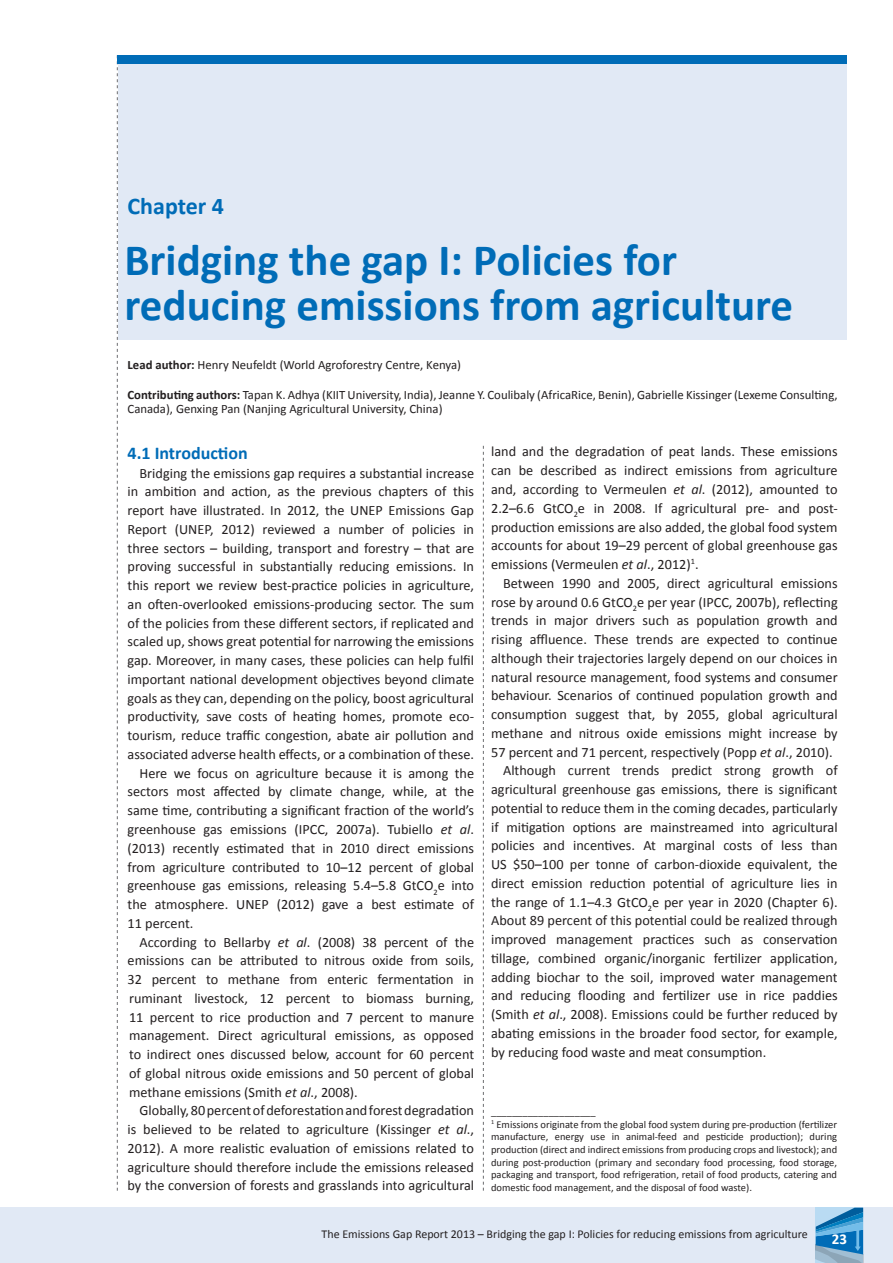
<style>
.page{position:relative;width:893px;height:1263px;background:#fff}
.page>*{position:absolute;margin:0;border:0;box-sizing:border-box;transform-origin:0 0}
.t1{font:700 45px/45px "Calibri";color:#006cb7}
.t2{font:700 24px "Calibri";color:#006cb7}
.EMG_x_x{font:700 18px "Calibri";color:#006cb7}
.t3{font:700 15px "Calibri";color:#fff}
.List_Paragraph{font:14.25px/18.8px "Calibri";color:#231f20;text-align:justify}
.t4{font:12.75px/14.7px "Calibri";color:#231f20}
.t5{font:12px "Calibri";color:#231f20}
.t6{font:10.5px/12.6px "Calibri";color:#231f20;text-align:justify}
.s1{font-weight:700}
.s2{font-style:italic}
</style>
<div class="page">
<div style="left:0;top:1208px;width:893px;height:55px;background:#e1e9f5"></div>
<svg style="left:816px;top:1208px;width:47px;height:55px;background:#5199c9"></svg>
<svg style="left:117px;top:55px;width:1px;height:1136px"></svg>
<div style="left:118px;top:59px;width:729px;height:280px;background:#e1e9f5"></div>
<div style="left:118px;top:55px;width:729px;height:9px;background:#006cb7"></div>
<svg style="left:483px;top:446px;width:1px;height:745px"></svg>
<p class="t2" style="left:128px;top:191px;width:98px">Chapter 4</p>
<p class="t1" style="left:124px;top:237px;width:670px">Bridging the gap I: Policies for reducing emissions from agriculture</p>
<p class="t4" style="left:128px;top:358px;width:335px"><span class="s1">Lead author:</span> Henry Neufeldt (World Agroforestry Centre, Kenya)</p>
<p class="t4" style="left:128px;top:387px;width:712px"><span class="s1">Contributing authors:</span> Tapan K. Adhya (KIIT University, India), Jeanne Y. Coulibaly (AfricaRice, Benin), Gabrielle Kissinger (Lexeme Consulting,<br>Canada), Genxing Pan (Nanjing Agricultural University, China)</p>
<p class="EMG_x_x" style="left:128px;top:441px;width:122px">4.1 Introduction</p>
<p class="List_Paragraph" style="left:128px;top:464px;width:348px;text-indent:12px">Bridging the emissions gap requires a substantial increase in ambition and action, as the previous chapters of this report have illustrated. In 2012, the UNEP Emissions Gap Report (UNEP, 2012) reviewed a number of policies in three sectors – building, transport and forestry – that are proving successful in substantially reducing emissions. In this report we review best-practice policies in agriculture, an often-overlooked emissions-producing sector. The sum of the policies from these different sectors, if replicated and scaled up, shows great potential for narrowing the emissions gap. Moreover, in many cases, these policies can help fulfil important national development objectives beyond climate goals as they can, depending on the policy, boost agricultural productivity, save costs of heating homes, promote eco&shy;tourism, reduce traffic congestion, abate air pollution and associated adverse health effects, or a combination of these.</p>
<p class="List_Paragraph" style="left:128px;top:764px;width:348px;text-indent:12px">Here we focus on agriculture because it is among the sectors most affected by climate change, while, at the same time, contributing a significant fraction of the world’s greenhouse gas emissions (IPCC, 2007a). Tubiello <span class="s2">et al</span>. (2013) recently estimated that in 2010 direct emissions from agriculture contributed to 10–12 percent of global greenhouse gas emissions, releasing 5.4–5.8 GtCO<sub>2</sub>e into the atmosphere. UNEP (2012) gave a best estimate of</p>
<p class="List_Paragraph" style="left:128px;top:914px;width:67px">11 percent.</p>
<p class="List_Paragraph" style="left:128px;top:932px;width:348px;text-indent:12px">According to Bellarby <span class="s2">et al</span>. (2008) 38 percent of the emissions can be attributed to nitrous oxide from soils, 32 percent to methane from enteric fermentation in</p>
<p class="List_Paragraph" style="left:129px;top:989px;width:347px">ruminant livestock, 12 percent to biomass burning, 11 percent to rice production and 7 percent to manure management. Direct agricultural emissions, as opposed to indirect ones discussed below, account for 60 percent of global nitrous oxide emissions and 50 percent of global methane emissions (Smith <span class="s2">et al</span>., 2008).</p>
<p class="List_Paragraph" style="left:128px;top:1101px;width:348px;text-indent:12px">Globally, 80 percent of deforestation and forest degradation is believed to be related to agriculture (Kissinger <span class="s2">et al</span>., 2012). A more realistic evaluation of emissions related to agriculture should therefore include the emissions released by the conversion of forests and grasslands into agricultural</p>
<p class="List_Paragraph" style="left:491px;top:442px;width:348px">land and the degradation of peat lands. These emissions can be described as indirect emissions from agriculture</p>
<p class="List_Paragraph" style="left:491px;top:480px;width:348px">and, according to Vermeulen <span class="s2">et al</span>. (2012), amounted to 2.2–6.6 GtCO<sub>2</sub>e in 2008. If agricultural pre- and post&shy;production emissions are also added, the global food system accounts for about 19–29 percent of global greenhouse gas emissions (Vermeulen <span class="s2">et al</span>., 2012)<sup>1</sup>.</p>
<p class="List_Paragraph" style="left:491px;top:574px;width:348px;text-indent:12px">Between 1990 and 2005, direct agricultural emissions rose by around 0.6 GtCO<sub>2</sub>e per year (IPCC, 2007b), reflecting trends in major drivers such as population growth and rising affluence. These trends are expected to continue although their trajectories largely depend on our choices in natural resource management, food systems and consumer behaviour. Scenarios of continued population growth and consumption suggest that, by 2055, global agricultural methane and nitrous oxide emissions might increase by 57 percent and 71 percent, respectively (Popp <span class="s2">et al</span>., 2010).</p>
<p class="List_Paragraph" style="left:491px;top:761px;width:348px;text-indent:12px">Although current trends predict strong growth of agricultural greenhouse gas emissions, there is significant potential to reduce them in the coming decades, particularly if mitigation options are mainstreamed into agricultural policies and incentives. At marginal costs of less than US $50–100 per tonne of carbon-dioxide equivalent, the direct emission reduction potential of agriculture lies in the range of 1.1–4.3 GtCO<sub>2</sub>e per year in 2020 (Chapter 6).<br>About 89 percent of this potential could be realized through improved management practices such as conservation tillage, combined organic/inorganic fertilizer application, adding biochar to the soil, improved water management and reducing flooding and fertilizer use in rice paddies (Smith <span class="s2">et al</span>., 2008). Emissions could be further reduced by abating emissions in the broader food sector, for example, by reducing food waste and meat consumption.</p>
<p class="t6" style="left:491px;top:1105px;width:106px">____________________</p>
<p class="t6" style="left:491px;top:1118px;width:348px"><sup>1</sup> Emissions originate from the global food system during pre-production (fertilizer manufacture, energy use in animal-feed and pesticide production); during production (direct and indirect emissions from producing crops and livestock); and during post-production (primary and secondary food processing, food storage, packaging and transport, food refrigeration, retail of food products, catering and domestic food management, and the disposal of food waste).</p>
<p class="t5" style="left:321px;top:1226px;width:488px">The Emissions Gap Report 2013 – Bridging the gap I: Policies for reducing emissions from agriculture</p>
<p class="t3" style="left:832px;top:1229px;width:17px">23</p>
</div>
